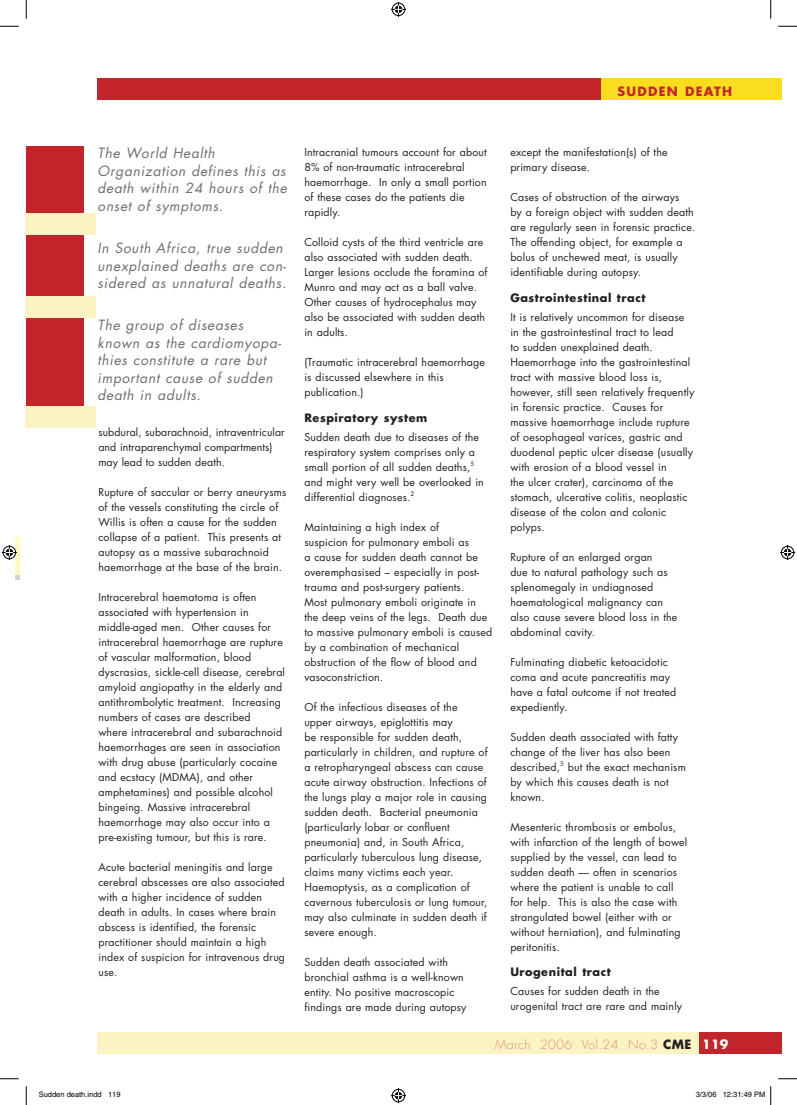
<style>
.page{position:relative;width:797px;height:1105px;background:#fff}
.page>*{position:absolute;margin:0;border:0;box-sizing:border-box;transform-origin:0 0}
.t1{font:italic 13.75px/17.5px "Futura";letter-spacing:.05em;color:#6c6d70}
.t2{font:300 12.5px "Futura";letter-spacing:.03em;color:#db9079}
.t3{font:700 12.5px "Futura";letter-spacing:.1em;color:#c2262c}
.t4{font:700 11.25px "Futura";letter-spacing:.05em;color:#231f20}
.t5{font:10.62px/15px "Futura";letter-spacing:.015em;color:#231f20}
.t6{font:7.5px "Helvetica";color:#000}
.s1{font-weight:700;color:#231f20}
.s2{font-weight:700;color:#fff}
</style>
<div class="page">
<div style="left:97px;top:1032px;width:602px;height:21px;background:#fcf3c2"></div>
<div style="left:699px;top:1032px;width:82px;height:21px;background:#c2262c"></div>
<div style="left:97px;top:79px;width:602px;height:21px;background:#c2262c"></div>
<div style="left:601px;top:79px;width:180px;height:21px;background:#fadd1f"></div>
<hr style="left:16px;top:544px;width:4px;height:36px;background:#d1d2d4">
<hr style="left:16px;top:538px;width:4px;height:37px;background:#fffac1">
<div style="left:26px;top:146px;width:58px;height:275px;background:#c2262c"></div>
<div style="left:25px;top:214px;width:71px;height:21px;background:#fcf3c2"></div>
<div style="left:25px;top:406px;width:71px;height:22px;background:#fcf3c2"></div>
<div style="left:25px;top:296px;width:71px;height:21px;background:#fcf3c2"></div>
<svg style="left:0;top:25px;width:19px;height:2px"></svg>
<svg style="left:778px;top:25px;width:19px;height:2px"></svg>
<svg style="left:0;top:1078px;width:19px;height:1px"></svg>
<svg style="left:778px;top:1078px;width:19px;height:1px"></svg>
<svg style="left:25px;top:0;width:2px;height:19px"></svg>
<svg style="left:25px;top:1086px;width:2px;height:19px"></svg>
<svg style="left:770px;top:0;width:1px;height:19px"></svg>
<svg style="left:391px;top:2px;width:15px;height:15px"></svg>
<svg style="left:391px;top:1088px;width:15px;height:15px"></svg>
<svg style="left:2px;top:545px;width:15px;height:15px"></svg>
<svg style="left:780px;top:545px;width:15px;height:15px"></svg>
<svg style="left:770px;top:1086px;width:1px;height:19px"></svg>
<p class="t3" style="left:617px;top:82px;width:116px">SUDDEN DEATH</p>
<p class="t1" style="left:98px;top:144px;width:191px">The World Health<br>Organization defines this as death within 24 hours of the onset of symptoms.</p>
<p class="t1" style="left:98px;top:239px;width:190px">In South Africa, true sudden unexplained deaths are con&shy;sidered as unnatural deaths.</p>
<p class="t1" style="left:98px;top:316px;width:185px">The group of diseases known as the cardiomyopa&shy;thies constitute a rare but important cause of sudden death in adults.</p>
<p class="t5" style="left:98px;top:424px;width:188px">subdural, subarachnoid, intraventricular and intraparenchymal compartments) may lead to sudden death.</p>
<p class="t5" style="left:98px;top:484px;width:189px">Rupture of saccular or berry aneurysms of the vessels constituting the circle of Willis is often a cause for the sudden collapse of a patient. This presents at autopsy as a massive subarachnoid haemorrhage at the base of the brain.</p>
<p class="t5" style="left:98px;top:589px;width:188px">Intracerebral haematoma is often associated with hypertension in middle-aged men. Other causes for intracerebral haemorrhage are rupture of vascular malformation, blood dyscrasias, sickle-cell disease, cerebral amyloid angiopathy in the elderly and antithrombolytic treatment. Increasing numbers of cases are described<br>where intracerebral and subarachnoid haemorrhages are seen in association with drug abuse (particularly cocaine and ecstacy (MDMA), and other amphetamines) and possible alcohol bingeing. Massive intracerebral haemorrhage may also occur into a pre-existing tumour, but this is rare.</p>
<p class="t5" style="left:98px;top:859px;width:188px">Acute bacterial meningitis and large cerebral abscesses are also associated with a higher incidence of sudden death in adults. I n cases where brain abscess is identified, the forensic practitioner should maintain a high index of suspicion for intravenous drug use.</p>
<p class="t5" style="left:304px;top:145px;width:184px">Intracranial tumours account for about<br>8% of non-traumatic intracerebral haemorrhage. In only a small portion of these cases do the patients die rapidly.</p>
<p class="t5" style="left:304px;top:235px;width:184px">Colloid cysts of the third ventricle are also associated with sudden death.<br>Larger lesions occlude the foramina of<br>Munro and may act as a ball valve.<br>Other causes of hydrocephalus may also be associated with sudden death in adults.</p>
<p class="t5" style="left:304px;top:355px;width:182px">(Traumatic intracerebral haemorrhage is discussed elsewhere in this publication.)</p>
<p class="t4" style="left:304px;top:410px;width:125px">Respiratory system</p>
<p class="t5" style="left:304px;top:429px;width:181px">Sudden death due to diseases of the respiratory system comprises only a small portion of all sudden deaths,<sup>5 </sup>and might very well be overlooked in differential diagnoses.<sup>2</sup></p>
<p class="t5" style="left:304px;top:519px;width:189px">Maintaining a high index of<br>suspicion for pulmonary emboli as<br>a cause for sudden death cannot be overemphasised – especially in post&shy;trauma and post-surgery patients.<br>Most pulmonary emboli originate in the deep veins of the legs. Death due to massive pulmonary emboli is caused by a combination of mechanical obstruction of the flow of blood and vasoconstriction.</p>
<p class="t5" style="left:304px;top:699px;width:185px">Of the infectious diseases of the<br>upper airways, epiglottitis may<br>be responsible for sudden death, particularly in children, and rupture of a retropharyngeal abscess can cause acute airway obstruction. Infections of the lungs play a major role in causing sudden death. Bacterial pneumonia (particularly lobar or confluent pneumonia) and, in South Africa, particularly tuberculous lung disease, claims many victims each year.<br>Haemoptysis, as a complication of cavernous tuberculosis or lung tumour, may also culminate in sudden death if severe enough.</p>
<p class="t5" style="left:304px;top:954px;width:164px">Sudden death associated with bronchial asthma is a well-known entity. No positive macroscopic findings are made during autopsy</p>
<p class="t5" style="left:510px;top:145px;width:159px">except the manifestation(s) of the primary disease.</p>
<p class="t5" style="left:510px;top:190px;width:186px">Cases of obstruction of the airways<br>by a foreign object with sudden death are regularly seen in forensic practice.<br>The offending object, for example a bolus of unchewed meat, is usually identifiable during autopsy.</p>
<p class="t4" style="left:510px;top:290px;width:137px">Gastrointestinal tract</p>
<p class="t5" style="left:510px;top:309px;width:185px">It is relatively uncommon for disease in the gastrointestinal tract to lead<br>to sudden unexplained death.<br>Haemorrhage into the gastrointestinal tract with massive blood loss is, however, still seen relatively frequently in forensic practice. Causes for massive haemorrhage include rupture of oesophageal varices, gastric and duodenal peptic ulcer disease (usually with erosion of a blood vessel in<br>the ulcer crater), carcinoma of the stomach, ulcerative colitis, neoplastic disease of the colon and colonic polyps.</p>
<p class="t5" style="left:510px;top:549px;width:168px">Rupture of an enlarged organ<br>due to natural pathology such as splenomegaly in undiagnosed haematological malignancy can also cause severe blood loss in the abdominal cavity.</p>
<p class="t5" style="left:510px;top:654px;width:167px">Fulminating diabetic ketoacidotic coma and acute pancreatitis may have a fatal outcome if not treated expediently.</p>
<p class="t5" style="left:510px;top:729px;width:177px">Sudden death associated with fatty change of the liver has also been described,<sup>5</sup> but the exact mechanism by which this causes death is not known.</p>
<p class="t5" style="left:510px;top:819px;width:178px">Mesenteric thrombosis or embolus, with infarction of the length of bowel supplied by the vessel, can lead to sudden death — often in scenarios where the patient is unable to call for help. This is also the case with strangulated bowel (either with or without herniation), and fulminating peritonitis.</p>
<p class="t4" style="left:510px;top:964px;width:102px">Urogenital tract</p>
<p class="t5" style="left:510px;top:983px;width:173px">Causes for sudden death in the urogenital tract are rare and mainly</p>
<p class="t2" style="left:495px;top:1036px;width:235px">March 2006 Vol.24 No.3 <span class="s1">CME</span> <span class="s2">119</span></p>
<p class="t6" style="left:39px;top:1090px;width:83px">Sudden death.indd 119</p>
<p class="t6" style="left:695px;top:1090px;width:71px">3/3/06 12:31:49 PM</p>
</div>
